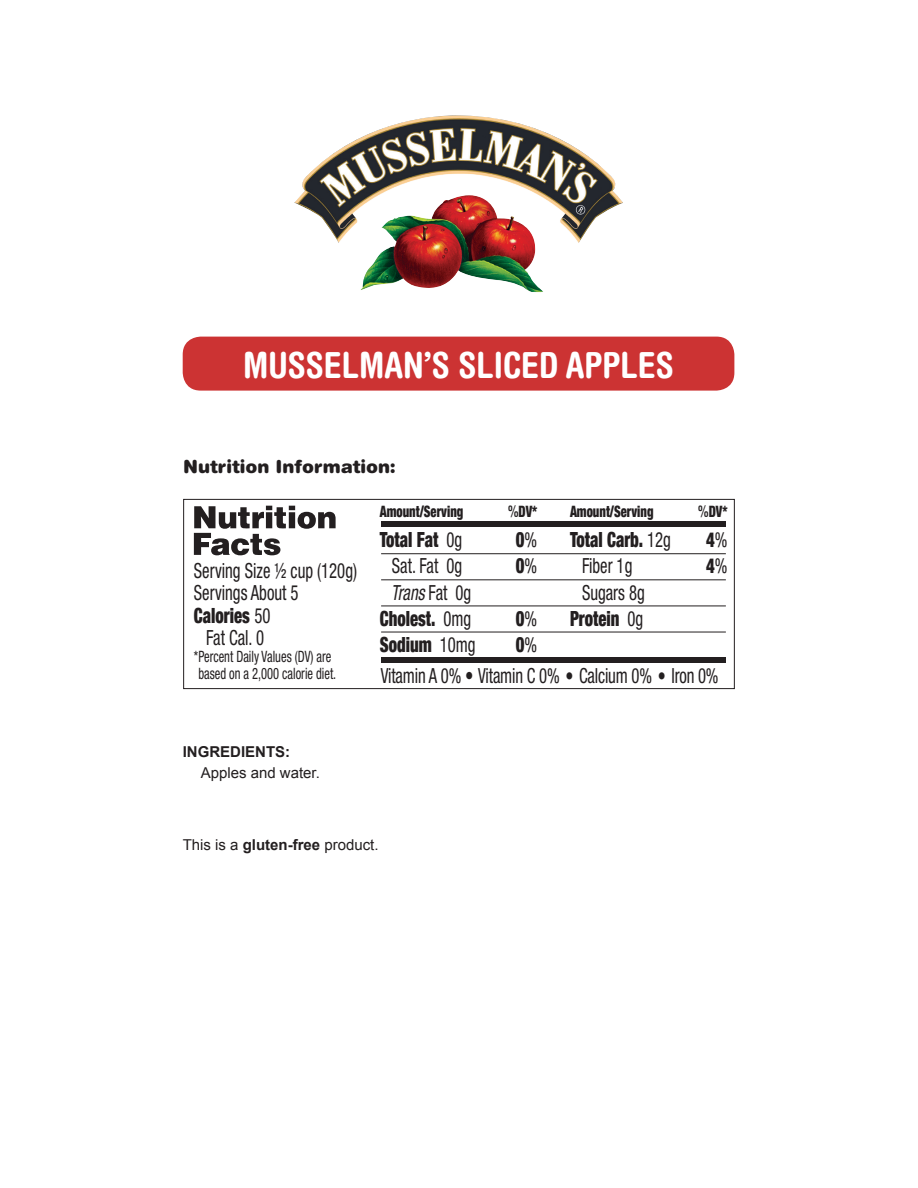
<style>
.page{position:relative;width:918px;height:1188px;background:#fff}
.page>*{position:absolute;margin:0;border:0;box-sizing:border-box;transform-origin:0 0}
.t1{font:700 condensed 36px "Helvetica Rounded";color:#fff}
.t2{font:condensed 20.85px "Helvetica Neue LT Std";color:#231f20;scale:.8 1}
.t3{font:900 condensed 20.85px "Helvetica Neue";color:#231f20;scale:.8 1}
.t4{font:italic condensed 20.85px "Helvetica Neue LT Std";color:#231f20;scale:.8 1}
.t5{font:900 18px "Helvetica Rounded";color:#231f20}
.t6{font:condensed 15.6px "Helvetica Neue LT Std";color:#231f20;scale:.8 1}
.t7{font:900 condensed 15.6px "Helvetica Neue";color:#231f20;scale:.8 1}
.t8{font:15px "Arial";color:#231f20}
.t9{font:700 15px "Arial";color:#231f20}
.s1{font-family:"Helvetica Neue LT Std";font-weight:400}
.s2{font-family:"Helvetica";font-weight:700}
.s3{font-style:normal}
.s4{font-family:"Franklin Gothic";font-weight:800;font-stretch:normal}
.s5{font-weight:700}
</style>
<div class="page">
<img style="left:294px;top:115px;width:329px;height:177px">
<div style="left:183px;top:337px;width:551px;height:54px;background:#c33;border-radius:18px"></div>
<div style="left:183px;top:499px;width:552px;height:190px;border:1px solid #231f20"></div>
<div style="left:382px;top:522px;width:344px;height:5px;background:#231f20"></div>
<div style="left:382px;top:657px;width:344px;height:6px;background:#231f20"></div>
<hr style="left:381px;top:553px;width:345px;height:1px;background:#231f20">
<hr style="left:381px;top:580px;width:345px;height:1px;background:#231f20">
<hr style="left:381px;top:606px;width:345px;height:1px;background:#231f20">
<hr style="left:381px;top:632px;width:345px;height:1px;background:#231f20">
<svg style="left:194px;top:506px;width:142px;height:49px"></svg>
<p class="t1" style="left:243px;top:343px;width:432px">MUSSELMAN’S SLICED APPLES</p>
<p class="t5" style="left:183px;top:455px;width:214px">Nutrition Information:</p>
<p class="t2" style="left:194px;top:559px;width:205px">Serving Size ½ cup (120g)</p>
<p class="t2" style="left:194px;top:581px;width:132px">Servings About 5</p>
<p class="t3" style="left:194px;top:598px;width:97px">Calories <span class="s1">50</span></p>
<p class="t2" style="left:206px;top:625px;width:74px">Fat Cal. 0</p>
<p class="t6" style="left:194px;top:647px;width:173px">*Percent Daily Values (DV) are</p>
<p class="t6" style="left:198px;top:664px;width:174px">based on a 2,000 calorie diet.</p>
<p class="t7" style="left:380px;top:498px;width:106px">Amount/Serving</p>
<p class="t7" style="left:508px;top:498px;width:38px"><span class="s2">%</span>DV*</p>
<p class="t3" style="left:380px;top:523px;width:105px">Total Fat <span class="s1">0g</span></p>
<p class="t3" style="left:516px;top:523px;width:28px">0<span class="s1">%</span></p>
<p class="t2" style="left:392px;top:554px;width:90px">Sat. Fat 0g</p>
<p class="t3" style="left:516px;top:549px;width:28px">0<span class="s1">%</span></p>
<p class="t4" style="left:391px;top:580px;width:102px">Trans <span class="s3">Fat 0g</span></p>
<p class="t3" style="left:380px;top:601px;width:116px">Cholest. <span class="s1">0mg</span></p>
<p class="t3" style="left:516px;top:601px;width:28px">0<span class="s1">%</span></p>
<p class="t3" style="left:380px;top:627px;width:121px">Sodium <span class="s1">10mg</span></p>
<p class="t3" style="left:516px;top:627px;width:28px">0<span class="s1">%</span></p>
<p class="t7" style="left:570px;top:498px;width:106px">Amount/Serving</p>
<p class="t7" style="left:698px;top:498px;width:38px"><span class="s2">%</span>DV*</p>
<p class="t3" style="left:570px;top:523px;width:128px">Total Carb. <span class="s1">12g</span></p>
<p class="t3" style="left:706px;top:523px;width:28px">4<span class="s1">%</span></p>
<p class="t2" style="left:582px;top:554px;width:64px">Fiber 1g</p>
<p class="t3" style="left:706px;top:549px;width:28px">4<span class="s1">%</span></p>
<p class="t2" style="left:582px;top:580px;width:80px">Sugars 8g</p>
<p class="t3" style="left:570px;top:601px;width:93px">Protein <span class="s1">0g</span></p>
<p class="t2" style="left:381px;top:663px;width:424px">Vitamin A 0% • Vitamin C 0% <span class="s4">•</span> Calcium 0% <span class="s4">•</span> Iron 0%</p>
<p class="t9" style="left:183px;top:742px;width:109px">INGREDIENTS:</p>
<p class="t8" style="left:201px;top:763px;width:121px">Apples and water.</p>
<p class="t8" style="left:183px;top:835px;width:197px">This is a <span class="s5">gluten-free</span> product.</p>
</div>
